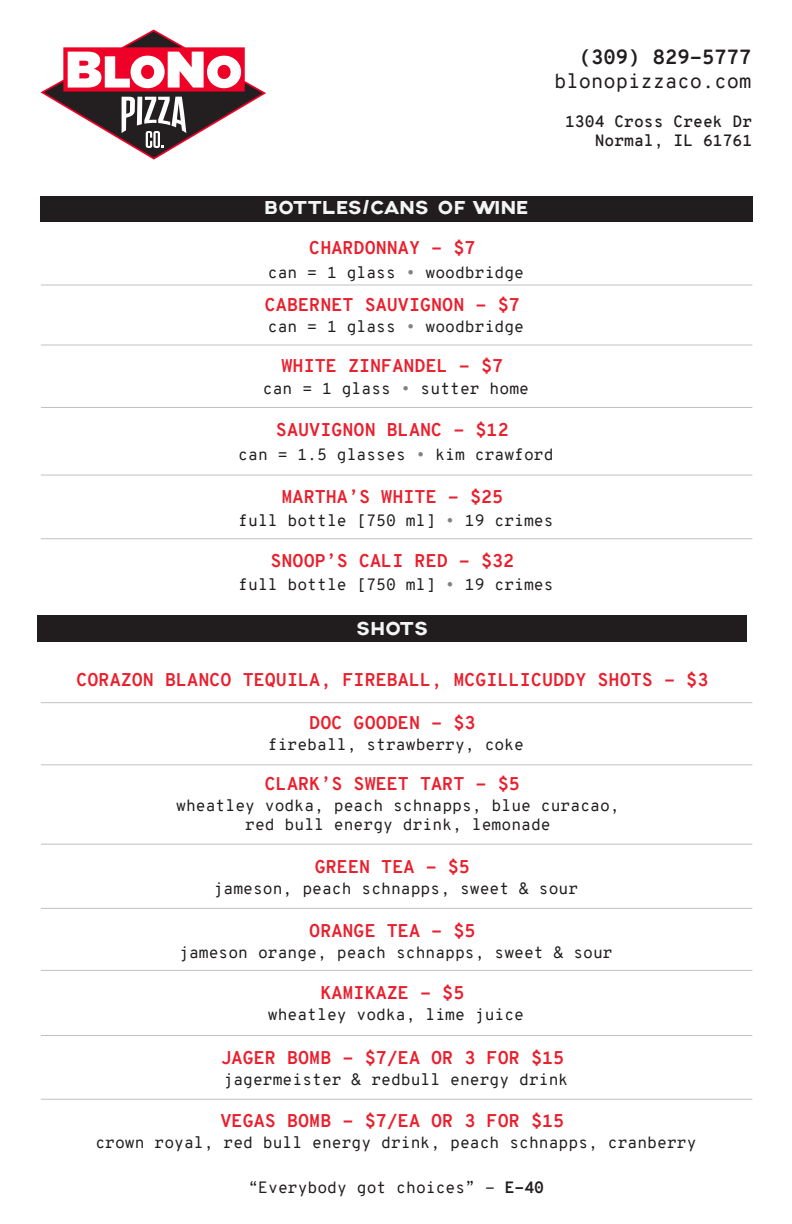
<style>
.page{position:relative;width:792px;height:1224px;background:#fff}
.page>*{position:absolute;margin:0;border:0;box-sizing:border-box;transform-origin:0 0}
.t1{font:20px "Axis";color:#f3f4f4}
.t2{font:20px "Overpass Mono";color:#211d1e}
.t3{font:700 20px "Overpass Mono";color:#211d1e}
.t4{font:700 18px "Overpass Mono";color:#ea1f2d}
.t5{font:16px/19.2px "Overpass Mono";color:#211d1e;text-align:center}
.t6{font:600 16px/19.2px "Overpass Mono";color:#211d1e;text-align:right}
.s1{color:#808285}
.s2{font-weight:700}
</style>
<div class="page">
<div style="left:40px;top:196px;width:712px;height:25px;background:#211d1e"></div>
<div style="left:37px;top:615px;width:710px;height:27px;background:#211d1e"></div>
<hr style="left:41px;top:285px;width:711px;height:1px;background:#c0c0c0">
<hr style="left:41px;top:764px;width:711px;height:1px;background:#c0c0c0">
<hr style="left:41px;top:908px;width:711px;height:1px;background:#c0c0c0">
<hr style="left:41px;top:970px;width:711px;height:1px;background:#c0c0c0">
<hr style="left:41px;top:1035px;width:711px;height:1px;background:#c0c0c0">
<hr style="left:41px;top:1099px;width:711px;height:1px;background:#c0c0c0">
<hr style="left:41px;top:702px;width:711px;height:1px;background:#c0c0c0">
<hr style="left:41px;top:345px;width:711px;height:1px;background:#c0c0c0">
<hr style="left:41px;top:407px;width:711px;height:1px;background:#c0c0c0">
<hr style="left:41px;top:475px;width:711px;height:1px;background:#c0c0c0">
<hr style="left:41px;top:538px;width:711px;height:1px;background:#c0c0c0">
<hr style="left:41px;top:844px;width:711px;height:1px;background:#c0c0c0">
<svg style="left:40px;top:30px;width:226px;height:130px"></svg>
<p class="t1" style="left:264px;top:196px;width:265px">BOTTLES/CANS OF WINE</p>
<p class="t4" style="left:309px;top:235px;width:168px">CHARDONNAY - $7</p>
<p class="t5" style="left:268px;top:263px;width:258px">can = 1 glass <span class="s1">•</span> woodbridge</p>
<p class="t4" style="left:265px;top:292px;width:257px">CABERNET SAUVIGNON - $7</p>
<p class="t5" style="left:268px;top:317px;width:258px">can = 1 glass <span class="s1">•</span> woodbridge</p>
<p class="t4" style="left:282px;top:353px;width:223px">WHITE ZINFANDEL - $7</p>
<p class="t5" style="left:263px;top:379px;width:268px">can = 1 glass <span class="s1">•</span> sutter home</p>
<p class="t4" style="left:276px;top:417px;width:234px">SAUVIGNON BLANC - $12</p>
<p class="t3" style="left:579px;top:42px;width:174px">(309) 829-5777</p>
<p class="t2" style="left:554px;top:66px;width:199px">blonopizzaco.com</p>
<p class="t6" style="left:565px;top:112px;width:189px">1304 Cross Creek Dr<br>Normal, IL 61761</p>
<p class="t5" style="left:238px;top:445px;width:317px">can = 1.5 glasses <span class="s1">•</span> kim crawford</p>
<p class="t4" style="left:282px;top:484px;width:223px">MARTHA’S WHITE - $25</p>
<p class="t5" style="left:238px;top:511px;width:317px">full bottle [750 ml] <span class="s1">•</span> 19 crimes</p>
<p class="t4" style="left:270px;top:548px;width:245px">SNOOP’S CALI RED - $32</p>
<p class="t5" style="left:238px;top:575px;width:317px">full bottle [750 ml] <span class="s1">•</span> 19 crimes</p>
<p class="t1" style="left:356px;top:616px;width:74px">SHOTS</p>
<p class="t4" style="left:76px;top:667px;width:634px">CORAZON BLANCO TEQUILA, FIREBALL, MCGILLICUDDY SHOTS - $3</p>
<p class="t4" style="left:309px;top:710px;width:168px">DOC GOODEN - $3</p>
<p class="t5" style="left:268px;top:735px;width:258px">fireball, strawberry, coke</p>
<p class="t4" style="left:265px;top:771px;width:257px">CLARK’S SWEET TART - $5</p>
<p class="t5" style="left:176px;top:796px;width:445px">wheatley vodka, peach schnapps, blue curacao, red bull energy drink, lemonade</p>
<p class="t4" style="left:315px;top:854px;width:157px">GREEN TEA - $5</p>
<p class="t5" style="left:214px;top:879px;width:366px">jameson, peach schnapps, sweet &amp; sour</p>
<p class="t4" style="left:309px;top:918px;width:168px">ORANGE TEA - $5</p>
<p class="t5" style="left:179px;top:943px;width:435px">jameson orange, peach schnapps, sweet &amp; sour</p>
<p class="t4" style="left:320px;top:980px;width:146px">KAMIKAZE - $5</p>
<p class="t5" style="left:268px;top:1005px;width:258px">wheatley vodka, lime juice</p>
<p class="t4" style="left:221px;top:1044px;width:345px">JAGER BOMB - $7/EA OR 3 FOR $15</p>
<p class="t5" style="left:224px;top:1070px;width:346px">jagermeister &amp; redbull energy drink</p>
<p class="t4" style="left:221px;top:1108px;width:345px">VEGAS BOMB - $7/EA OR 3 FOR $15</p>
<p class="t5" style="left:95px;top:1133px;width:603px">crown royal, red bull energy drink, peach schnapps, cranberry</p>
<p class="t5" style="left:248px;top:1178px;width:297px">“Everybody got choices” - <span class="s2">E-40</span></p>
</div>
